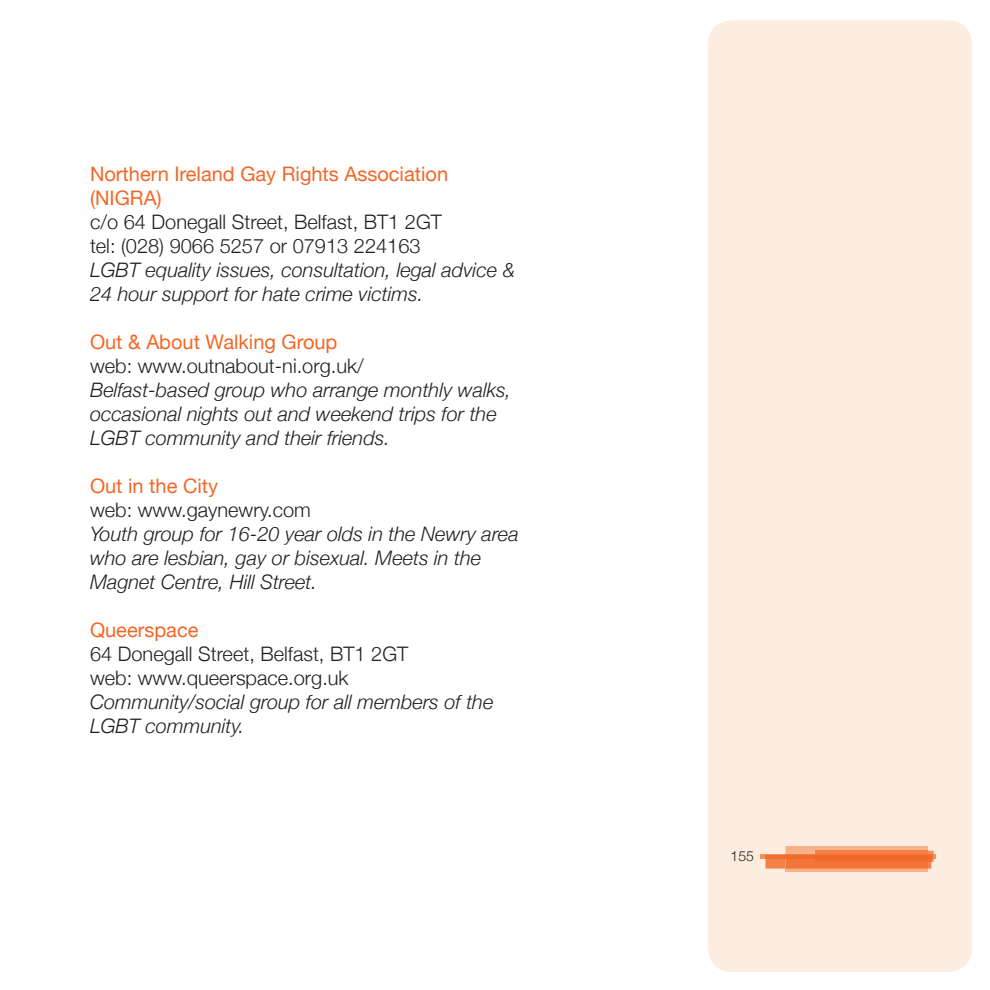
<style>
.page{position:relative;width:990px;height:990px;background:#fff}
.page>*{position:absolute;margin:0;border:0;box-sizing:border-box;transform-origin:0 0}
.t1{font:italic 300 20px/24px "Helvetica Neue";color:#231f20}
.t2{font:300 20px/24px "Helvetica Neue";color:#231f20}
.t3{font:20px/24px "Helvetica Neue";color:#f26727}
.t4{font:300 14px "Helvetica Neue";color:#231f20}
</style>
<div class="page">
<div style="left:708px;top:20px;width:264px;height:952px;background:#fdede0"></div>
<hr style="left:785px;top:869px;width:143px;height:3px;background:#f8b188">
<svg style="left:760px;top:846px;width:176px;height:23px;background:#f59260"></svg>
<hr style="left:816px;top:859px;width:112px;height:3px;background:#f26c2e">
<hr style="left:816px;top:855px;width:112px;height:4px;background:#f26829">
<p class="t3" style="left:90px;top:162px;width:360px">Northern Ireland Gay Rights Association (NIGRA)</p>
<p class="t2" style="left:90px;top:210px;width:354px">c/o 64 Donegall Street, Belfast, BT1 2GT tel: (028) 9066 5257 or 07913 224163</p>
<p class="t1" style="left:90px;top:258px;width:426px">LGBT equality issues, consultation, legal advice &amp;<br>24 hour support for hate crime victims.</p>
<p class="t3" style="left:90px;top:330px;width:249px">Out &amp; About Walking Group</p>
<p class="t2" style="left:90px;top:354px;width:275px">web: www.outnabout-ni.org.uk/</p>
<p class="t1" style="left:90px;top:378px;width:423px">Belfast-based group who arrange monthly walks, occasional nights out and weekend trips for the<br>LGBT community and their friends.</p>
<p class="t3" style="left:90px;top:474px;width:130px">Out in the City</p>
<p class="t2" style="left:90px;top:498px;width:222px">web: www.gaynewry.com</p>
<p class="t1" style="left:90px;top:522px;width:430px">Youth group for 16-20 year olds in the Newry area who are lesbian, gay or bisexual. Meets in the<br>Magnet Centre, Hill Street.</p>
<p class="t3" style="left:90px;top:618px;width:110px">Queerspace</p>
<p class="t2" style="left:90px;top:642px;width:320px">64 Donegall Street, Belfast, BT1 2GT web: www.queerspace.org.uk</p>
<p class="t1" style="left:90px;top:690px;width:405px">Community/social group for all members of the<br>LGBT community.</p>
<p class="t4" style="left:731px;top:848px;width:25px">155</p>
</div>
